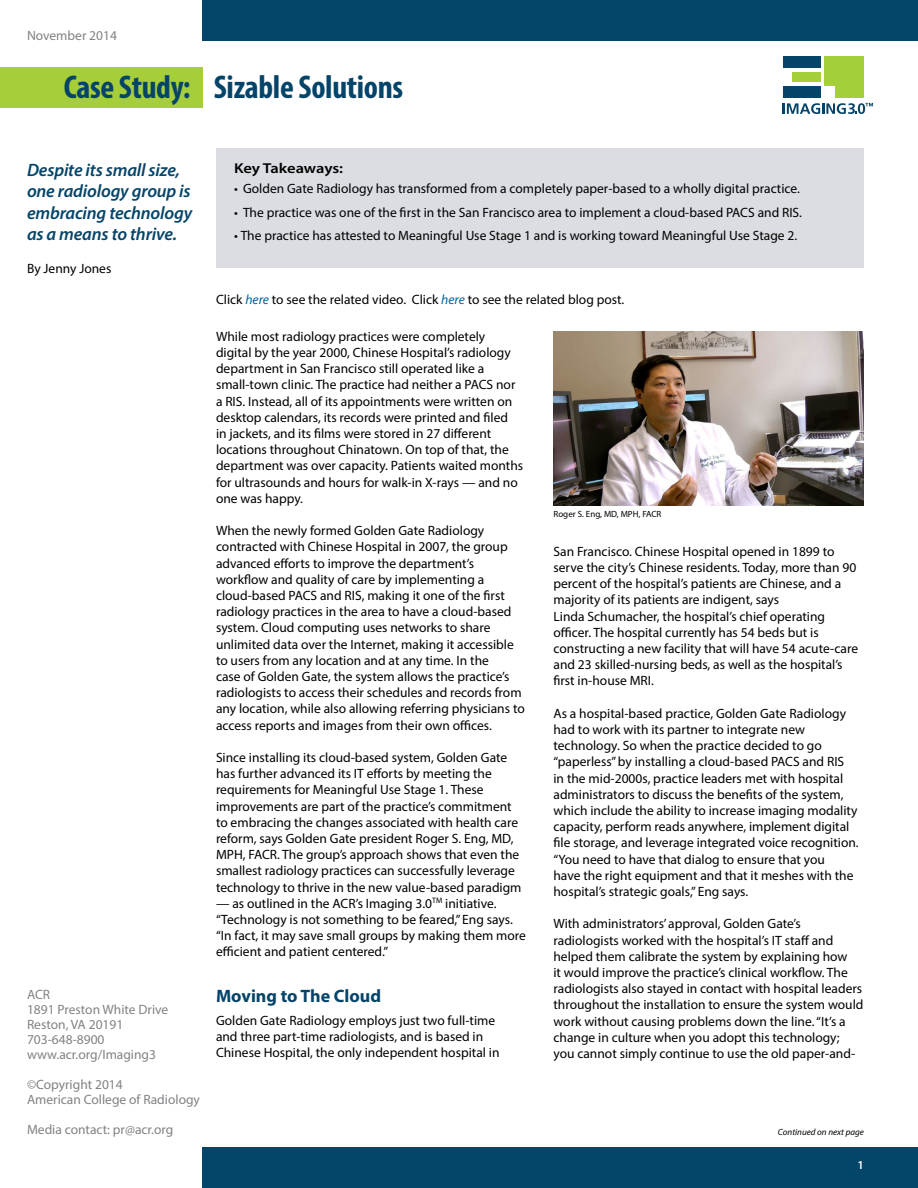
<style>
.page{position:relative;width:918px;height:1188px;background:#fff}
.page>*{position:absolute;margin:0;border:0;box-sizing:border-box;transform-origin:0 0}
.t1{font:700 condensed 33px "Myriad Pro";letter-spacing:-.01em;color:#054469}
.t2{font:italic 600 18px/21.6px "Myriad Pro";letter-spacing:-.01em;color:#054469}
.t3{font:700 18px "Myriad Pro";color:#054469}
.t4{font:600 14.4px "Myriad Pro";letter-spacing:-.01em;color:#000;scale:1.15 1}
.t5{font:13.5px/16.2px "Myriad Pro";color:#000}
.t6{font:13.5px/15px "Myriad Pro";color:#808285}
.t7{font:600 12px "Myriad Pro";color:#fff}
.t8{font:9px "Myriad Pro";color:#000}
.t9{font:italic 9px "Myriad Pro";color:#000}
.s1{font-style:italic;color:#0065a0}
</style>
<div class="page">
<div style="left:202px;top:0;width:716px;height:40px;background:#04456a"></div>
<div style="left:0;top:68px;width:202px;height:40px;background:#a6ce3a"></div>
<div style="left:202px;top:1148px;width:716px;height:40px;background:#04456a"></div>
<div style="left:783px;top:56px;width:38px;height:11px;background:#054469"></div>
<div style="left:792px;top:73px;width:29px;height:9px;background:#a5ce3b"></div>
<div style="left:783px;top:86px;width:38px;height:12px;background:#054469"></div>
<div style="left:824px;top:56px;width:40px;height:41px;background:#a5ce3b"></div>
<svg style="left:783px;top:103px;width:90px;height:11px"></svg>
<div style="left:824px;top:86px;width:11px;height:12px;background:#fff;border:1px solid #fff"></div>
<div style="left:216px;top:148px;width:648px;height:119px;background:#dbdde3"></div>
<img style="left:554px;top:331px;width:310px;height:175px">
<p class="t6" style="left:27px;top:28px;width:92px">November 2014</p>
<h1 class="t1" style="left:64px;top:67px;width:341px">Case Study: Sizable Solutions</h1>
<h2 class="t2" style="left:27px;top:158px;width:167px">Despite its small size, one radiology group is embracing technology as a means to thrive.</h2>
<p class="t5" style="left:27px;top:260px;width:86px">By Jenny Jones</p>
<p class="t6" style="left:27px;top:987px;width:143px">ACR<br>1891 Preston White Drive<br>Reston, VA 20191<br>703-648-8900 www.acr.org/Imaging3</p>
<p class="t6" style="left:27px;top:1077px;width:175px">©Copyright 2014<br>American College of Radiology</p>
<p class="t6" style="left:27px;top:1122px;width:148px">Media contact: pr@acr.org</p>
<p class="t4" style="left:234px;top:159px;width:96px">Key Takeaways:</p>
<p class="t5" style="left:234px;top:180px;width:567px">• Golden Gate Radiology has transformed from a completely paper-based to a wholly digital practice.</p>
<p class="t5" style="left:234px;top:204px;width:570px">• The practice was one of the first in the San Francisco area to implement a cloud-based PACS and RIS.</p>
<p class="t5" style="left:234px;top:227px;width:565px">• The practice has attested to Meaningful Use Stage 1 and is working toward Meaningful Use Stage 2.</p>
<p class="t5" style="left:216px;top:291px;width:410px">Click <span class="s1">here</span> to see the related video. Click <span class="s1">here</span> to see the related blog post.</p>
<p class="t5" style="left:216px;top:328px;width:309px">While most radiology practices were completely digital by the year 2000, Chinese Hospital’s radiology department in San Francisco still operated like a small-town clinic. The practice had neither a PACS nor a RIS. Instead, all of its appointments were written on desktop calendars, its records were printed and filed<br>in jackets, and its films were stored in 27 different locations throughout Chinatown. On top of that, the department was over capacity. Patients waited months for ultrasounds and hours for walk-in X-rays — and no one was happy.</p>
<p class="t5" style="left:216px;top:522px;width:310px">When the newly formed Golden Gate Radiology contracted with Chinese Hospital in 2007, the group advanced efforts to improve the department’s workflow and quality of care by implementing a cloud-based PACS and RIS, making it one of the first radiology practices in the area to have a cloud-based system. Cloud computing uses networks to share unlimited data over the Internet, making it accessible to users from any location and at any time. In the<br>case of Golden Gate, the system allows the practice’s radiologists to access their schedules and records from any location, while also allowing referring physicians to access reports and images from their own offices.</p>
<p class="t5" style="left:216px;top:749px;width:307px">Since installing its cloud-based system, Golden Gate has further advanced its IT efforts by meeting the requirements for Meaningful Use Stage 1. These improvements are part of the practice’s commitment to embracing the changes associated with health care reform, says Golden Gate president Roger S. Eng, MD, MPH, FACR. The group’s approach shows that even the smallest radiology practices can successfully leverage technology to thrive in the new value-based paradigm</p>
<p class="t5" style="left:216px;top:895px;width:311px">— as outlined in the ACR’s Imaging 3.0<sup>TM</sup> initiative. “Technology is not something to be feared,” Eng says. “In fact, it may save small groups by making them more efficient and patient centered.”</p>
<h2 class="t3" style="left:216px;top:984px;width:167px">Moving to The Cloud</h2>
<p class="t5" style="left:216px;top:1012px;width:285px">Golden Gate Radiology employs just two full-time and three part-time radiologists, and is based in<br>Chinese Hospital, the only independent hospital in</p>
<p class="t8" style="left:554px;top:509px;width:109px">Roger S. Eng, MD, MPH, FACR</p>
<p class="t5" style="left:554px;top:543px;width:306px">San Francisco. Chinese Hospital opened in 1899 to serve the city’s Chinese residents. Today, more than 90 percent of the hospital’s patients are Chinese, and a majority of its patients are indigent, says<br>Linda Schumacher, the hospital’s chief operating officer. The hospital currently has 54 beds but is constructing a new facility that will have 54 acute-care and 23 skilled-nursing beds, as well as the hospital’s first in-house MRI.</p>
<p class="t5" style="left:554px;top:705px;width:307px">As a hospital-based practice, Golden Gate Radiology had to work with its partner to integrate new technology. So when the practice decided to go “paperless” by installing a cloud-based PACS and RIS<br>in the mid-2000s, practice leaders met with hospital administrators to discuss the benefits of the system, which include the ability to increase imaging modality capacity, perform reads anywhere, implement digital file storage, and leverage integrated voice recognition. “You need to have that dialog to ensure that you<br>have the right equipment and that it meshes with the hospital’s strategic goals,” Eng says.</p>
<p class="t5" style="left:554px;top:916px;width:311px">With administrators’ approval, Golden Gate’s radiologists worked with the hospital’s IT staff and helped them calibrate the system by explaining how<br>it would improve the practice’s clinical workflow. The radiologists also stayed in contact with hospital leaders throughout the installation to ensure the system would work without causing problems down the line. “It’s a change in culture when you adopt this technology; you cannot simply continue to use the old paper-and-</p>
<p class="t9" style="left:778px;top:1126px;width:88px">Continued on next page</p>
<p class="t7" style="left:858px;top:1157px;width:8px">1</p>
</div>
